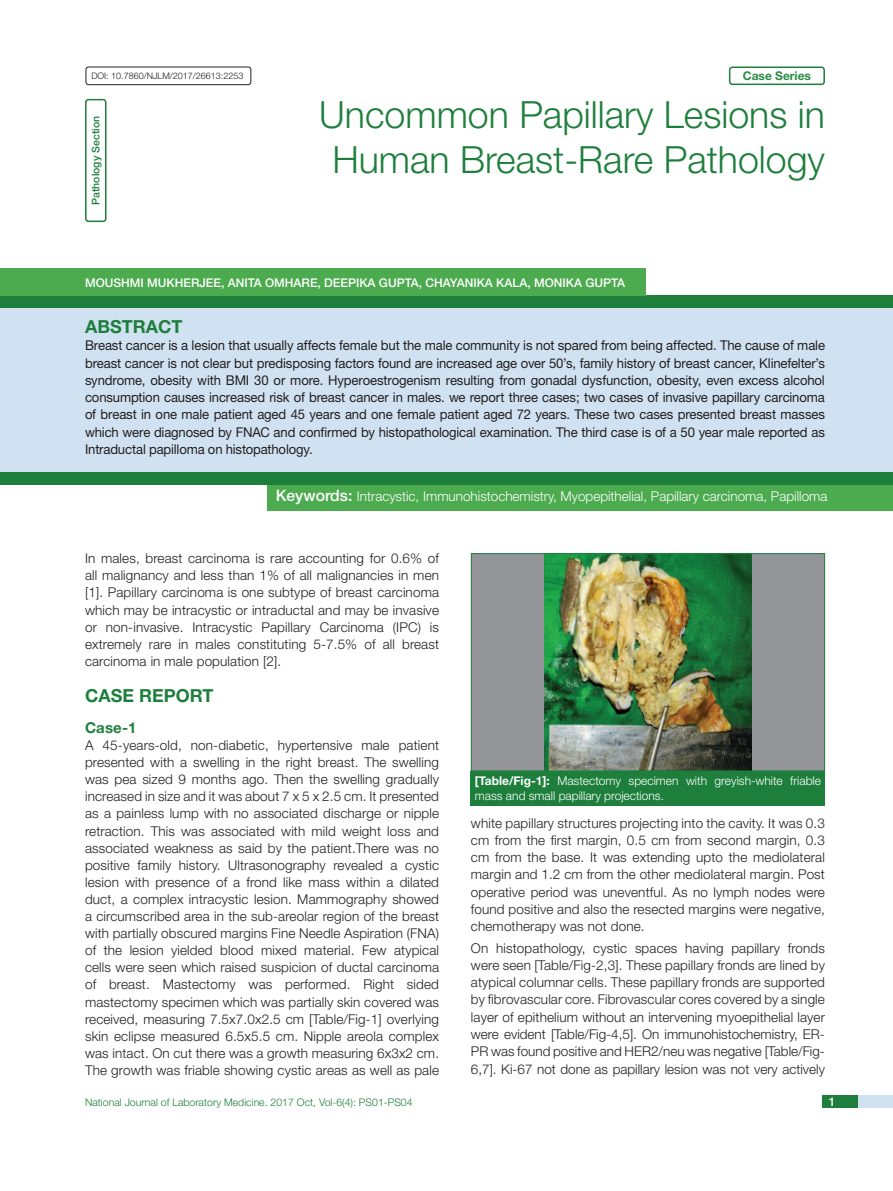
<style>
.page{position:relative;width:893px;height:1191px;background:#fff}
.page>*{position:absolute;margin:0;border:0;box-sizing:border-box;transform-origin:0 0}
.Main_Heading{font:300 37.5px/45px "Helvetica Neue";color:#1e7f3c;text-align:center}
.Heading{font:700 18px "Helvetica Neue";color:#1e7f3c}
.Sub-Heading{font:700 15px "Helvetica Neue";color:#1e7f3c}
.Body_Text{font:300 13.5px/17.2px "Helvetica Neue";letter-spacing:.01em;color:#231f20;text-align:justify}
.Abstract_Text{font:13.5px/17.2px "Helvetica Neue";letter-spacing:-.01em;color:#231f20;text-align:justify}
.t1{font:300 13.5px "Helvetica Neue";color:#fff}
.Table_text{font:300 12px/15px "Helvetica Neue";color:#fff}
.Author{font:500 12px "Helvetica Neue";color:#fff}
.t2{font:700 12px "Helvetica Neue";color:#288b43}
.t3{font:300 10.5px "Helvetica Neue";color:#1e7f3c}
.t4{font:500 10.5px "Helvetica Neue";color:#1e7f3c}
.t5{font:300 9px "Helvetica Neue";color:#231f20}
.s1{font-weight:500;font-size:15.75px}
.s2{font-weight:700}
</style>
<div class="page">
<div style="left:825px;top:1095px;width:68px;height:13px;background:#d0e2f1"></div>
<div style="left:823px;top:1095px;width:35px;height:13px;background:#1e7f3c"></div>
<div style="left:729px;top:66px;width:96px;height:19px;border:2px solid #1e7f3c;border-radius:3px"></div>
<div style="left:86px;top:67px;width:165px;height:18px;border:1px solid #231f20;border-radius:3px"></div>
<div style="left:0;top:308px;width:893px;height:165px;background:#d0e2f1"></div>
<div style="left:0;top:296px;width:893px;height:12px;background:#1e7f3c"></div>
<div style="left:85px;top:99px;width:21px;height:123px;border:2px solid #1e7f3c;border-radius:3px"></div>
<div style="left:0;top:268px;width:645px;height:28px;background:#4caa4f"></div>
<div style="left:0;top:472px;width:893px;height:12px;background:#1e7f3c"></div>
<div style="left:267px;top:485px;width:626px;height:25px;background:#4caa4f"></div>
<div style="left:471px;top:553px;width:354px;height:218px;background:#939598"></div>
<img style="left:545px;top:555px;width:206px;height:214px">
<div style="left:471px;top:553px;width:354px;height:218px;border:1px solid #1e7f3c"></div>
<div style="left:471px;top:771px;width:354px;height:34px;background:#1e7f3c"></div>
<p class="t5" style="left:91px;top:70px;width:154px">DOI: 10.7860/NJLM/2017/26613:2253</p>
<p class="t2" style="left:743px;top:68px;width:70px">Case Series</p>
<p class="t4" style="left:89px;top:205px;width:90px;rotate:-90deg">PATHOLOGY SECTION</p>
<p class="Main_Heading" style="left:319px;top:92px;width:507px">Uncommon Papillary Lesions in<br>Human Breast-Rare Pathology</p>
<p class="Author" style="left:85px;top:276px;width:540px">MOUSHMI MUKHERJEE, ANITA OM HARE, DEEPIKA GUPTA, CHAYANIKA KALA, MONIKA GUPTA</p>
<p class="Heading" style="left:85px;top:315px;width:99px">ABSTRACT</p>
<p class="Abstract_Text" style="left:85px;top:337px;width:741px">Breast cancer is a lesion that usually affects female but the male community is not spared from being affected. The cause of male breast cancer is not clear but predisposing factors found are increased age over 50’s, family history of breast cancer, Klinefelter’s syndrome, obesity with BMI 30 or more. Hyperoestrogenism resulting from gonadal dysfunction, obesity, even excess alcohol consumption causes increased risk of breast cancer in males. we report three cases; two cases of invasive papillary carcinoma of breast in one male patient aged 45 years and one female patient aged 72 years. These two cases presented breast masses which were diagnosed by FNAC and confirmed by histopathological examination. The third case is of a 50 year male reported as Intraductal papilloma on histopathology.</p>
<p class="t1" style="left:276px;top:488px;width:553px"><span class="s1">KEYWORDS:</span> Intracystic, Immunohistochemistry, Myopepithelial, Papillary carcinoma, Papilloma</p>
<p class="Body_Text" style="left:85px;top:549px;width:356px">In males, breast carcinoma is rare accounting for 0.6% of all malignancy and less than 1% of all malignancies in men [1]. Papillary carcinoma is one subtype of breast carcinoma which may be intracystic or intraductal and may be invasive or non-invasive. Intracystic Papillary Carcinoma (IPC) is extremely rare in males constituting 5-7.5% of all breast carcinoma in male population [2].</p>
<p class="Heading" style="left:85px;top:684px;width:117px">CASE report</p>
<p class="Sub-Heading" style="left:85px;top:718px;width:53px">Case-1</p>
<p class="Body_Text" style="left:85px;top:736px;width:356px">A 45-years-old, non-diabetic, hypertensive male patient presented with a swelling in the right breast. The swelling was pea sized 9 months ago. Then the swelling gradually increased in size and it was about 7 x 5 x 2.5 cm. It presented as a painless lump with no associated discharge or nipple retraction. This was associated with mild weight loss and associated weakness as said by the patient.There was no positive family history. Ultrasonography revealed a cystic lesion with presence of a frond like mass within a dilated duct, a complex intracystic lesion. Mammography showed a circumscribed area in the sub-areolar region of the breast with partially obscured margins Fine Needle Aspiration (FNA) of the lesion yielded blood mixed material. Few atypical cells were seen which raised suspicion of ductal carcinoma of breast. Mastectomy was performed. Right sided mastectomy specimen which was partially skin covered was received, measuring 7.5x7.0x2.5 cm [Table/Fig-1] overlying skin eclipse measured 6.5x5.5 cm. Nipple areola complex was intact. On cut there was a growth measuring 6x3x2 cm.<br>The growth was friable showing cystic areas as well as pale</p>
<p class="Table_text" style="left:475px;top:773px;width:348px"><span class="s2">[Table/Fig-1]:</span> Mastectomy specimen with greyish-white friable mass and small papillary projections.</p>
<p class="Body_Text" style="left:471px;top:814px;width:356px">white papillary structures projecting into the cavity. It was 0.3 cm from the first margin, 0.5 cm from second margin, 0.3 cm from the base. It was extending upto the mediolateral margin and 1.2 cm from the other mediolateral margin. Post operative period was uneventful. As no lymph nodes were found positive and also the resected margins were negative, chemotherapy was not done.</p>
<p class="Body_Text" style="left:471px;top:939px;width:356px">On histopathology, cystic spaces having papillary fronds were seen [Table/Fig-2,3]. These papillary fronds are lined by atypical columnar cells. These papillary fronds are supported by fibrovascular core. Fibrovascular cores covered by a single layer of epithelium without an intervening myoepithelial layer were evident [Table/Fig-4,5]. On immunohistochemistry, ER-PR was found positive and HER2/neu was negative [Table/Fig-6,7]. Ki-67 not done as papillary lesion was not very actively</p>
<p class="t3" style="left:85px;top:1096px;width:329px">National Journal of Laboratory Medicine. 2017 Oct, Vol-6(4): PS01-PS04</p>
<p class="Author" style="left:829px;top:1094px;width:8px">1</p>
</div>
